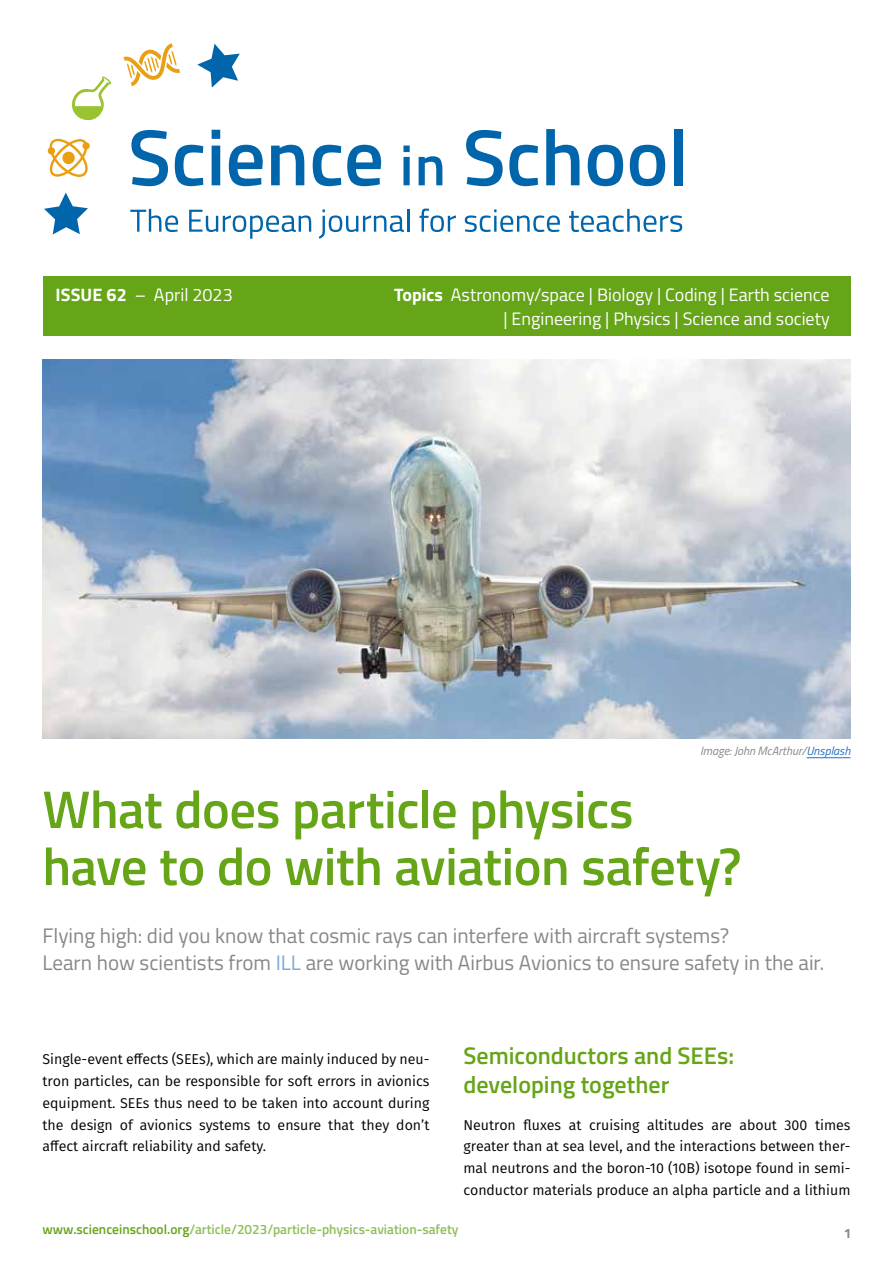
<style>
.page{position:relative;width:893px;height:1263px;background:#fff}
.page>*{position:absolute;margin:0;border:0;box-sizing:border-box;transform-origin:0 0}
.t1{font:600 52.95px/57px "Titillium Web";letter-spacing:-.01em;color:#65a517}
.t2{font:600 24px/28.5px "Titillium Web";color:#65a517}
.t3{font:21px/27px "Titillium Web";color:#878786}
.t4{font:18px/24px "Titillium Web";color:#fff;text-align:right}
.t5{font:14.25px/21.8px "Fira Sans";color:#000;text-align:justify}
.t6{font:600 13.5px "Titillium Web";color:#90be58}
.t7{font:700 13.5px "Titillium Web";color:#878786}
.t8{font:italic 12px "Titillium Web";color:#878786}
.s1{font-weight:700}
.s2{color:#256fc1}
.s3{color:#7ca9da}
.s4{color:#65a517}
</style>
<div class="page">
<svg style="left:197px;top:44px;width:43px;height:44px"></svg>
<svg style="left:72px;top:76px;width:39px;height:45px"></svg>
<svg style="left:131px;top:130px;width:37px;height:56px"></svg>
<svg style="left:175px;top:145px;width:28px;height:41px"></svg>
<svg style="left:212px;top:130px;width:8px;height:55px"></svg>
<svg style="left:229px;top:145px;width:34px;height:41px"></svg>
<svg style="left:271px;top:145px;width:33px;height:40px"></svg>
<svg style="left:313px;top:145px;width:28px;height:41px"></svg>
<svg style="left:347px;top:145px;width:34px;height:41px"></svg>
<svg style="left:403px;top:146px;width:7px;height:39px"></svg>
<svg style="left:419px;top:156px;width:23px;height:29px"></svg>
<svg style="left:466px;top:130px;width:37px;height:56px"></svg>
<svg style="left:509px;top:145px;width:29px;height:41px"></svg>
<svg style="left:546px;top:129px;width:33px;height:56px"></svg>
<svg style="left:588px;top:145px;width:35px;height:41px"></svg>
<svg style="left:630px;top:145px;width:35px;height:41px"></svg>
<div style="left:674px;top:129px;width:9px;height:56px;background:#0065ab"></div>
<svg style="left:130px;top:209px;width:48px;height:23px"></svg>
<svg style="left:189px;top:210px;width:122px;height:29px"></svg>
<svg style="left:319px;top:209px;width:85px;height:30px"></svg>
<hr style="left:407px;top:209px;width:2px;height:23px;background:#0065ab">
<svg style="left:420px;top:209px;width:36px;height:23px"></svg>
<svg style="left:465px;top:209px;width:95px;height:23px"></svg>
<svg style="left:569px;top:209px;width:113px;height:23px"></svg>
<svg style="left:124px;top:43px;width:56px;height:43px"></svg>
<svg style="left:44px;top:193px;width:44px;height:41px"></svg>
<svg style="left:47px;top:139px;width:43px;height:38px"></svg>
<div style="left:43px;top:276px;width:807px;height:60px;background:#65a517"></div>
<img style="left:43px;top:359px;width:807px;height:379px">
<hr style="left:806px;top:757px;width:44px;height:1px;background:#256fc1">
<p class="t4" style="left:55px;top:282px;width:179px"><span class="s1">ISSUE 62</span> – April 2023</p>
<p class="t4" style="left:394px;top:282px;width:437px"><span class="s1">Topics</span> Astronomy/space | Biology | Coding | Earth science | Engineering | Physics | Science and society</p>
<p class="t8" style="left:700px;top:742px;width:152px">Image: John McArthur/<span class="s2">Unsplash</span></p>
<h1 class="t1" style="left:43px;top:778px;width:701px">What does particle physics have to do with aviation safety?</h1>
<h3 class="t3" style="left:43px;top:921px;width:783px">Flying high: did you know that cosmic rays can interfere with aircraft systems?<br>Learn how scientists from <span class="s3">ILL</span> are working with Airbus Avionics to ensure safety in the air.</h3>
<p class="t5" style="left:43px;top:1048px;width:388px">Single-event effects (SEEs), which are mainly induced by neu&shy;tron particles, can be responsible for soft errors in avionics equipment. SEEs thus need to be taken into account during the design of avionics systems to ensure that they don’t affect aircraft reliability and safety.</p>
<h2 class="t2" style="left:463px;top:1040px;width:272px">Semiconductors and SEEs: developing together</h2>
<p class="t5" style="left:463px;top:1113px;width:388px">Neutron fluxes at cruising altitudes are about 300 times greater than at sea level, and the interactions between ther&shy;mal neutrons and the boron-10 (10B) isotope found in semi&shy;conductor materials produce an alpha particle and a lithium</p>
<p class="t6" style="left:43px;top:1219px;width:417px"><span class="s4">www.scienceinschool.org</span>/article/2023/particle-physics-aviation-safety</p>
<p class="t7" style="left:844px;top:1223px;width:9px">1</p>
</div>
